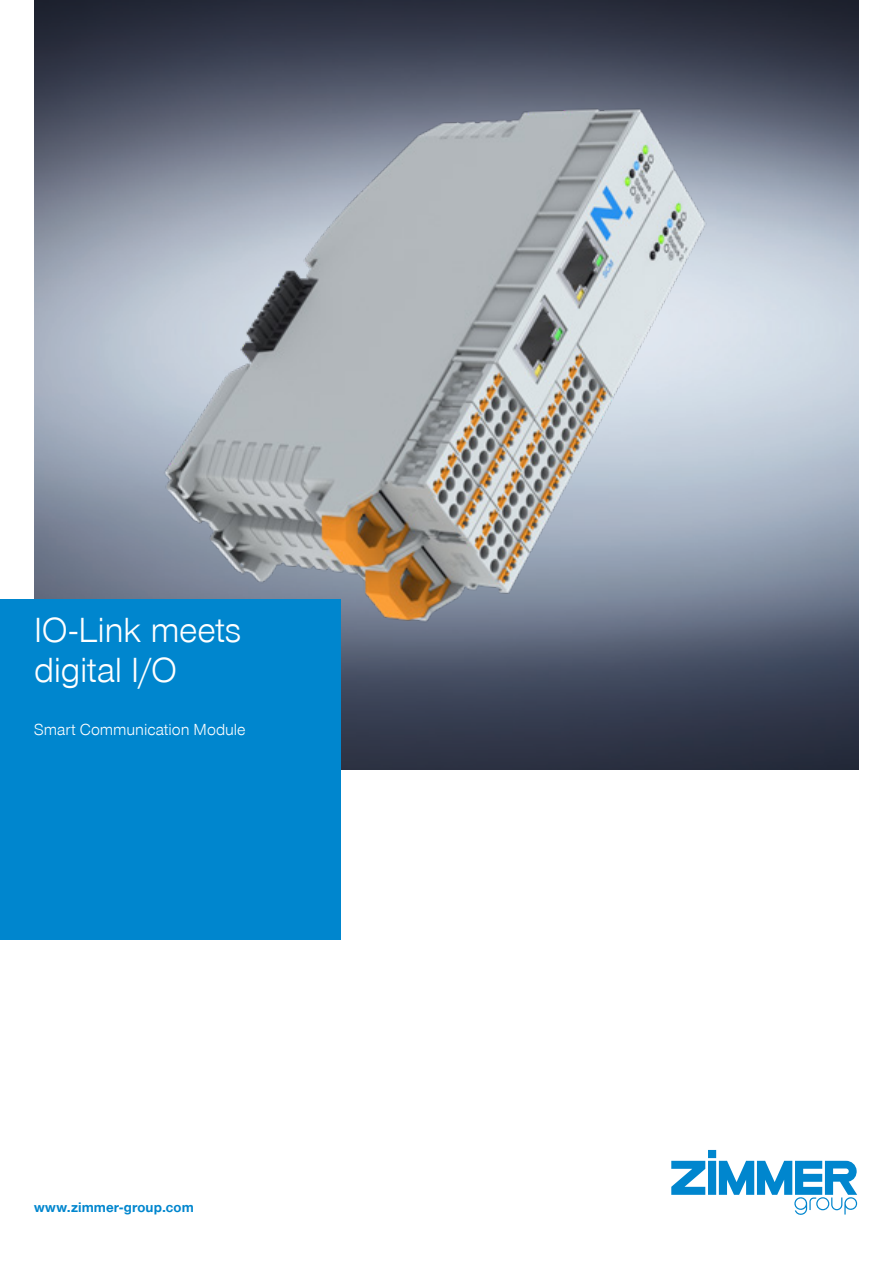
<style>
.page{position:relative;width:893px;height:1263px;background:#fff}
.page>*{position:absolute;margin:0;border:0;box-sizing:border-box;transform-origin:0 0}
.BR_CB_AF_Headline-Ba{font:300 36px/40.5px "Zimmer Group Sans Global";letter-spacing:-.005em;color:#fff}
.BR_CB_AF_Subhead-Bad{font:300 16.5px "Zimmer Group Sans Global";color:#fff}
.BR_CB_AF_Fließtext_l{font:700 14.25px "Zimmer Group Sans Global";letter-spacing:.01em;color:#0086ce}
</style>
<div class="page">
<svg style="left:671px;top:1150px;width:186px;height:65px"></svg>
<img style="left:34px;top:0;width:825px;height:770px">
<img style="left:34px;top:10px;width:825px;height:684px">
<div style="left:0;top:600px;width:340px;height:340px;background:#0086ce"></div>
<p class="BR_CB_AF_Headline-Ba" style="left:34px;top:609px;width:209px">IO-Link meets digital I/O</p>
<p class="BR_CB_AF_Subhead-Bad" style="left:34px;top:720px;width:213px">Smart Communication Module</p>
<p class="BR_CB_AF_Fließtext_l" style="left:34px;top:1199px;width:161px">www.zimmer-group.com</p>
</div>
